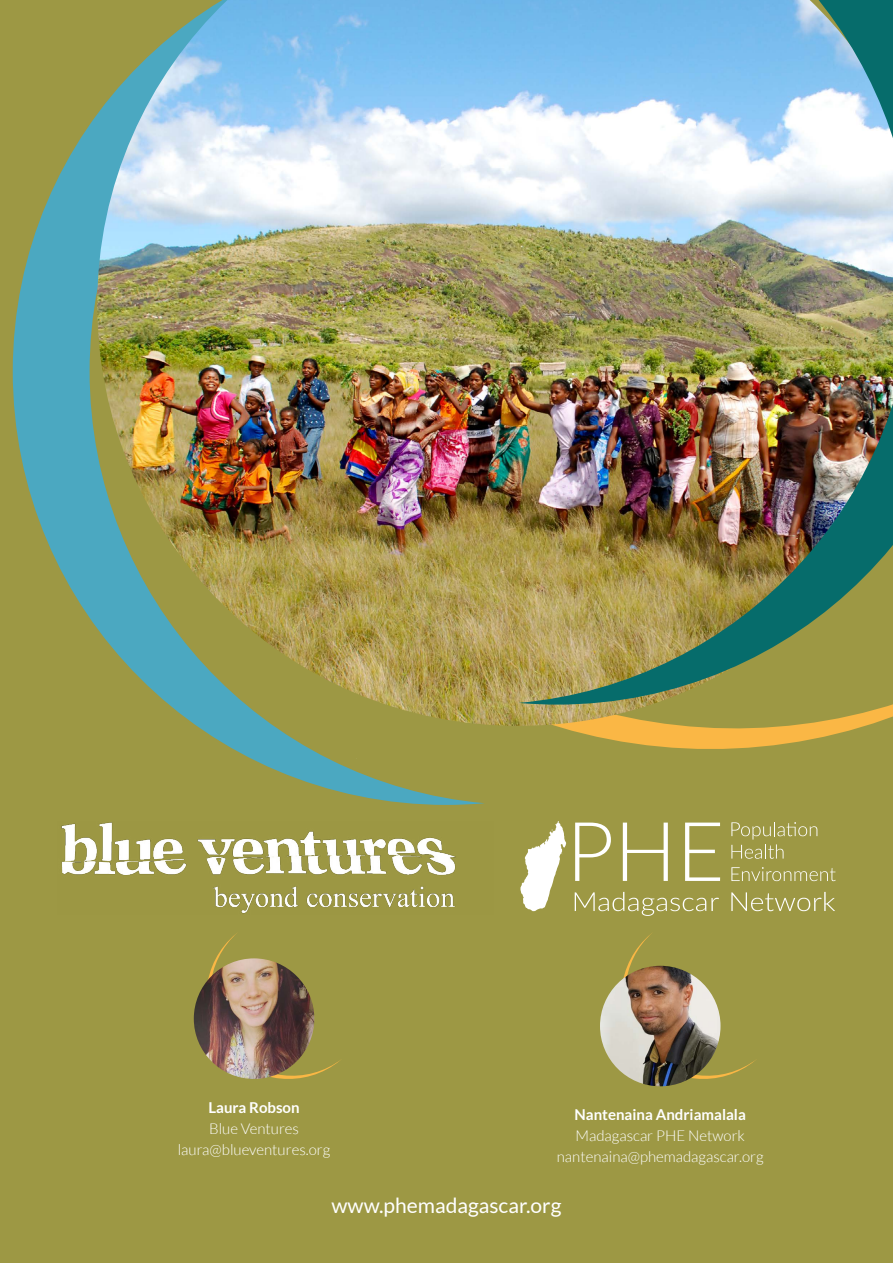
<style>
.page{position:relative;width:893px;height:1263px;background:#9d9844}
.page>*{position:absolute;margin:0;border:0;box-sizing:border-box;transform-origin:0 0}
.t1{font:21px "Lato";color:#fff}
.Main_text{font:300 15px "Lato";color:#fff}
.Main_text-2{font:700 15px "Lato";color:#fff}
</style>
<div class="page">
<svg style="left:196px;top:933px;width:144px;height:146px"></svg>
<img style="left:194px;top:958px;width:120px;height:121px;border-radius:60px">
<svg style="left:611px;top:933px;width:145px;height:154px"></svg>
<img style="left:600px;top:966px;width:120px;height:120px;border-radius:60px">
<svg style="left:556px;top:726px;width:308px;height:23px;fill:#fab745"></svg>
<svg style="left:13px;top:115px;width:471px;height:690px"></svg>
<img style="left:97px;top:0;width:796px;height:726px">
<img style="left:519px;top:0;width:374px;height:705px">
<svg style="left:731px;top:822px;width:86px;height:37px"></svg>
<svg style="left:731px;top:867px;width:105px;height:14px"></svg>
<svg style="left:575px;top:822px;width:36px;height:59px"></svg>
<svg style="left:623px;top:822px;width:45px;height:59px"></svg>
<svg style="left:685px;top:822px;width:35px;height:59px"></svg>
<svg style="left:520px;top:821px;width:46px;height:90px"></svg>
<svg style="left:575px;top:892px;width:144px;height:24px"></svg>
<svg style="left:731px;top:892px;width:104px;height:19px"></svg>
<img style="left:61px;top:822px;width:395px;height:92px">
<p class="Main_text-2" style="left:208px;top:1099px;width:93px">Laura Robson</p>
<p class="Main_text" style="left:209px;top:1120px;width:92px">Blue Ventures</p>
<p class="Main_text" style="left:178px;top:1141px;width:154px">laura@blueventures.org</p>
<p class="Main_text-2" style="left:575px;top:1106px;width:173px">Nantenaina Andriamalala</p>
<p class="Main_text" style="left:575px;top:1128px;width:171px">Madagascar PHE Network</p>
<p class="Main_text" style="left:557px;top:1149px;width:208px">nantenaina@phemadagascar.org</p>
<p class="t1" style="left:331px;top:1193px;width:231px">www.phemadagascar.org</p>
</div>
